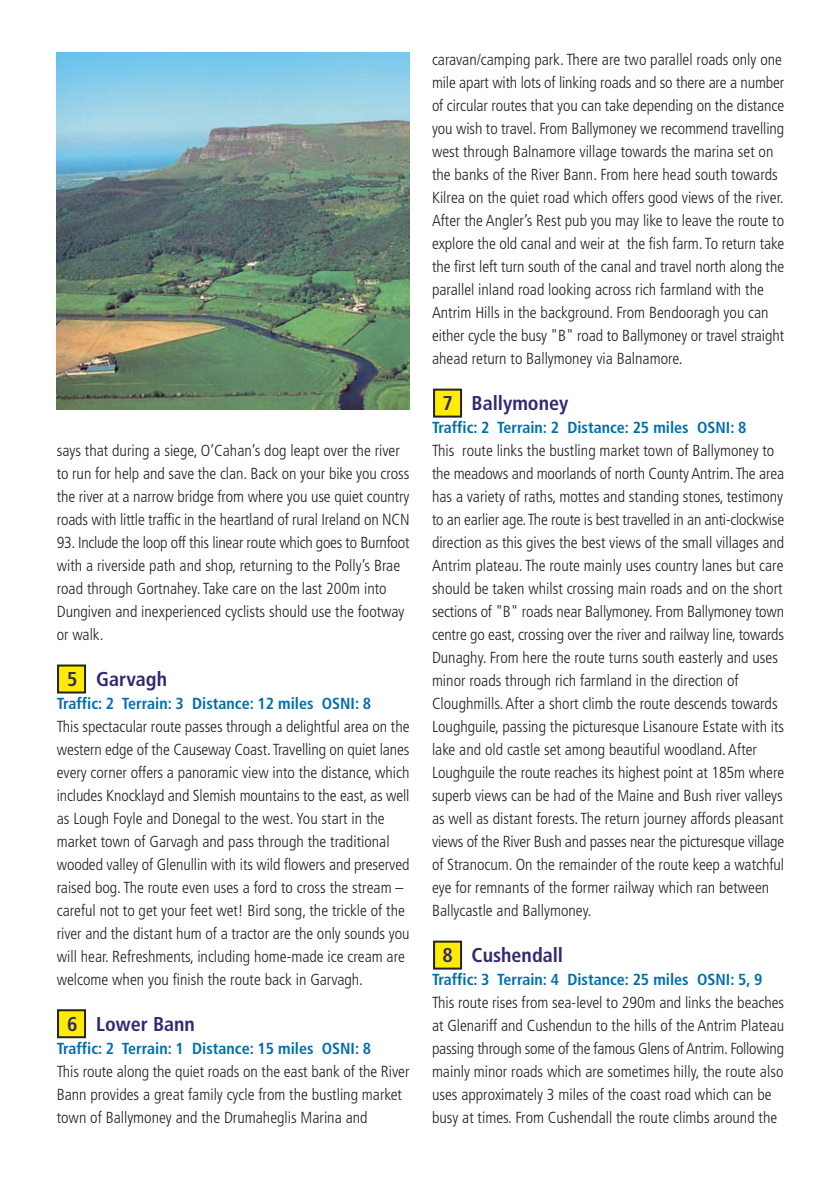
<style>
.page{position:relative;width:840px;height:1191px;background:#fff}
.page>*{position:absolute;margin:0;border:0;box-sizing:border-box;transform-origin:0 0}
.t1{font:700 condensed 20px "Frutiger";color:#322a71}
.t2{font:300 condensed 16px/23px "Frutiger";color:#20231e}
.t3{font:700 condensed 16px "Frutiger";color:#006eae}
</style>
<div class="page">
<img style="left:57px;top:52px;width:352px;height:357px">
<div style="left:433px;top:940px;width:29px;height:29px;background:#ffec00;border:2px solid #20231e"></div>
<div style="left:433px;top:388px;width:29px;height:29px;background:#ffec00;border:2px solid #20231e"></div>
<div style="left:57px;top:664px;width:29px;height:29px;background:#ffec00;border:2px solid #20231e"></div>
<div style="left:57px;top:1009px;width:29px;height:29px;background:#ffec00;border:2px solid #20231e"></div>
<p class="t2" style="left:57px;top:440px;width:354px">says that during a siege, O’Cahan’s dog leapt over the river to run for help and save the clan. Back on your bike you cross the river at a narrow bridge from where you use quiet country roads with little traffic in the heartland of rural Ireland on NCN</p>
<p class="t2" style="left:57px;top:532px;width:354px">93. Include the loop off this linear route which goes to Burnfoot with a riverside path and shop, returning to the Polly’s Brae road through Gortnahey. Take care on the last 200m into Dungiven and inexperienced cyclists should use the footway or walk.</p>
<p class="t1" style="left:67px;top:671px;width:101px">5 Garvagh</p>
<p class="t3" style="left:57px;top:697px;width:316px">Traffic: 2 Terrain: 3 Distance: 12 miles OSNI: 8</p>
<p class="t2" style="left:57px;top:716px;width:354px">This spectacular route passes through a delightful area on the western edge of the Causeway Coast. Travelling on quiet lanes every corner offers a panoramic view into the distance, which includes Knocklayd and Slemish mountains to the east, as well as Lough Foyle and Donegal to the west. You start in the market town of Garvagh and pass through the traditional wooded valley of Glenullin with its wild flowers and preserved raised bog. The route even uses a ford to cross the stream – careful not to get your feet wet! Bird song, the trickle of the river and the distant hum of a tractor are the only sounds you will hear. Refreshments, including home-made ice cream are welcome when you finish the route back in Garvagh.</p>
<p class="t1" style="left:67px;top:1016px;width:129px">6 Lower Bann</p>
<p class="t3" style="left:57px;top:1042px;width:316px">Traffic: 2 Terrain: 1 Distance: 15 miles OSNI: 8</p>
<p class="t2" style="left:57px;top:1061px;width:354px">This route along the quiet roads on the east bank of the River<br>Bann provides a great family cycle from the bustling market town of Ballymoney and the Drumaheglis Marina and</p>
<p class="t2" style="left:432px;top:49px;width:353px">caravan/camping park. There are two parallel roads only one mile apart with lots of linking roads and so there are a number of circular routes that you can take depending on the distance you wish to travel. From Ballymoney we recommend travelling west through Balnamore village towards the marina set on the banks of the River Bann. From here head south towards Kilrea on the quiet road which offers good views of the river.<br>After the Angler’s Rest pub you may like to leave the route to explore the old canal and weir at the fish farm. To return take the first left turn south of the canal and travel north along the parallel inland road looking across rich farmland with the Antrim Hills in the background. From Bendooragh you can either cycle the busy "B" road to Ballymoney or travel straight ahead return to Ballymoney via Balnamore.</p>
<p class="t1" style="left:442px;top:395px;width:127px">7 Ballymoney</p>
<p class="t3" style="left:432px;top:421px;width:316px">Traffic: 2 Terrain: 2 Distance: 25 miles OSNI: 8</p>
<p class="t2" style="left:432px;top:440px;width:353px">This route links the bustling market town of Ballymoney to the meadows and moorlands of north County Antrim. The area has a variety of raths, mottes and standing stones, testimony to an earlier age. The route is best travelled in an anti-clockwise direction as this gives the best views of the small villages and Antrim plateau. The route mainly uses country lanes but care should be taken whilst crossing main roads and on the short sections of "B" roads near Ballymoney. From Ballymoney town centre go east, crossing over the river and railway line, towards Dunaghy. From here the route turns south easterly and uses minor roads through rich farmland in the direction of Cloughmills. After a short climb the route descends towards Loughguile, passing the picturesque Lisanoure Estate with its lake and old castle set among beautiful woodland. After Loughguile the route reaches its highest point at 185m where superb views can be had of the Maine and Bush river valleys as well as distant forests. The return journey affords pleasant views of the River Bush and passes near the picturesque village of Stranocum. On the remainder of the route keep a watchful eye for remnants of the former railway which ran between Ballycastle and Ballymoney.</p>
<p class="t1" style="left:442px;top:947px;width:122px">8 Cushendall</p>
<p class="t3" style="left:432px;top:973px;width:332px">Traffic: 3 Terrain: 4 Distance: 25 miles OSNI: 5, 9</p>
<p class="t2" style="left:432px;top:992px;width:353px">This route rises from sea-level to 290m and links the beaches at Glenariff and Cushendun to the hills of the Antrim Plateau passing through some of the famous Glens of Antrim. Following mainly minor roads which are sometimes hilly, the route also uses approximately 3 miles of the coast road which can be busy at times. From Cushendall the route climbs around the</p>
</div>
